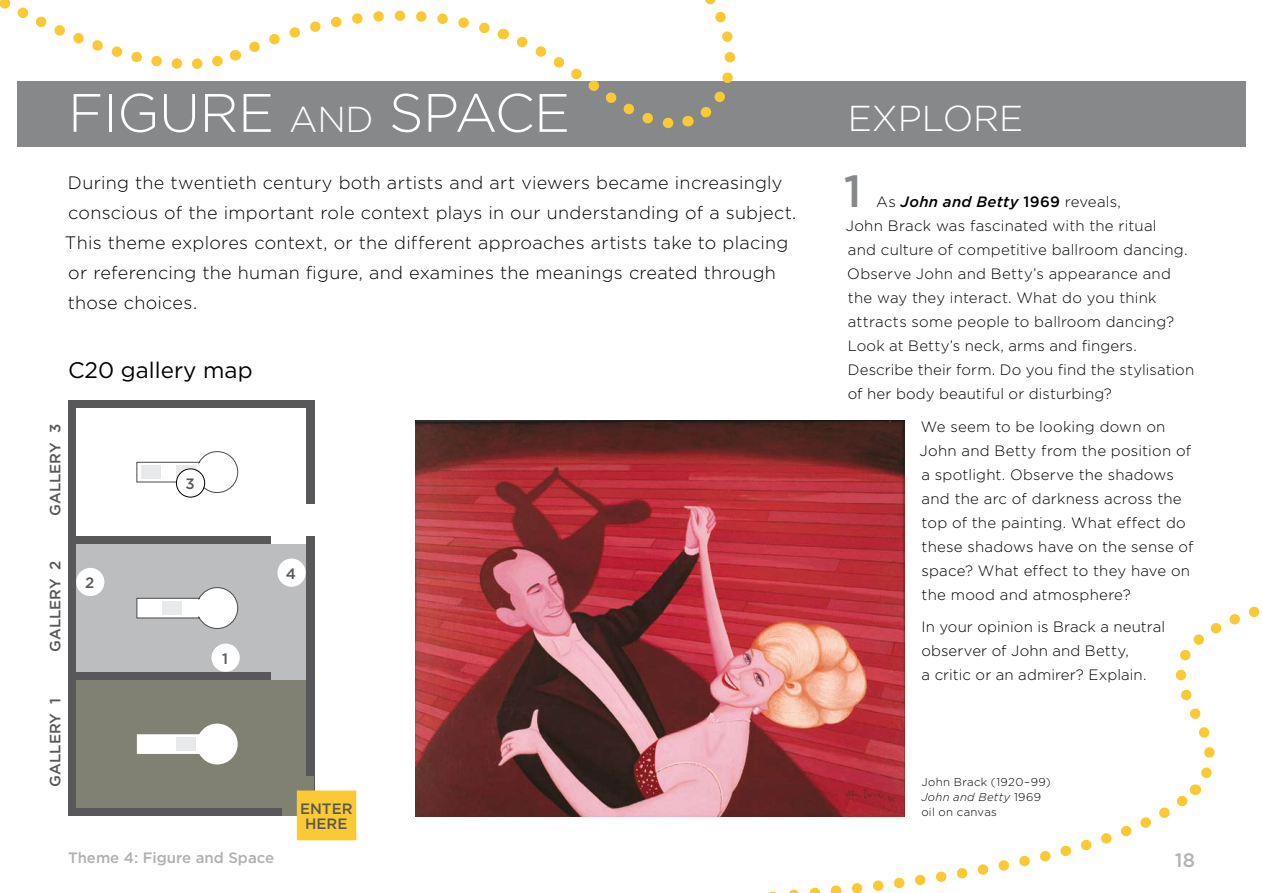
<style>
.page{position:relative;width:1263px;height:893px;background:#fff}
.page>*{position:absolute;margin:0;border:0;box-sizing:border-box;transform-origin:0 0}
.t1{font:300 54px "Gotham";letter-spacing:-.01em;color:#fff}
.t2{font:500 45px "Gotham";color:#87888a}
.t3{font:300 36px "Gotham";color:#fff}
.t4{font:22.5px "Gotham";color:#000}
.t5{font:500 19.5px "Gotham";color:#b1b3b4}
.t6{font:300 18px/30px "Gotham";letter-spacing:.015em;color:#000}
.t7{font:300 15px/24px "Gotham";letter-spacing:.01em;color:#000}
.t8{font:500 15px/15px "Gotham";color:#58585a;text-align:center}
.t9{font:500 15px "Gotham";color:#afb0b2}
.t10{font:300 11.4px/15px "Gotham";letter-spacing:.03em;color:#000}
.s1{font-size:36px}
.s2{font-weight:500;font-style:italic}
.s3{font-weight:500}
.s4{font-style:italic}
</style>
<div class="page">
<div style="left:68px;top:400px;width:246px;height:416px;background:#58585a"></div>
<div style="left:77px;top:408px;width:229px;height:128px;background:#fff"></div>
<div style="left:77px;top:544px;width:229px;height:128px;background:#bcbdbf"></div>
<div style="left:77px;top:680px;width:229px;height:128px;background:#818173"></div>
<div style="left:280px;top:504px;width:35px;height:32px;background:#fff"></div>
<div style="left:283px;top:776px;width:31px;height:40px;background:#818173"></div>
<div style="left:271px;top:513px;width:35px;height:31px;background:#fff"></div>
<div style="left:271px;top:648px;width:35px;height:32px;background:#bcbdbf"></div>
<svg style="left:137px;top:724px;width:101px;height:40px"></svg>
<div style="left:176px;top:737px;width:20px;height:14px;background:#e8e9ea"></div>
<svg style="left:136px;top:587px;width:102px;height:42px"></svg>
<div style="left:162px;top:601px;width:20px;height:14px;background:#e8e9ea"></div>
<svg style="left:136px;top:451px;width:102px;height:42px"></svg>
<svg style="left:176px;top:465px;width:20px;height:14px"></svg>
<div style="left:141px;top:465px;width:19px;height:14px;background:#e8e9ea"></div>
<div style="left:211px;top:644px;width:29px;height:28px;background:#fff;border-radius:50%"></div>
<div style="left:76px;top:568px;width:28px;height:28px;background:#fff;border-radius:50%"></div>
<div style="left:176px;top:469px;width:29px;height:28px;background:#fff;border-radius:50%"></div>
<div style="left:176px;top:469px;width:29px;height:28px;border:1px solid #000;border-radius:50%"></div>
<div style="left:277px;top:559px;width:29px;height:28px;background:#fff;border-radius:50%"></div>
<div style="left:17px;top:81px;width:1229px;height:66px;background:#87888a"></div>
<svg style="left:635px;top:782px;width:553px;height:111px"></svg>
<svg style="left:1084px;top:606px;width:176px;height:189px"></svg>
<div style="left:297px;top:790px;width:59px;height:50px;background:#fbc933"></div>
<svg style="left:0;top:0;width:736px;height:129px"></svg>
<img style="left:415px;top:421px;width:489px;height:395px">
<h1 class="t1" style="left:68px;top:83px;width:504px">Figure <span class="s1">and</span> space</h1>
<h3 class="t3" style="left:848px;top:99px;width:177px">Explore</h3>
<p class="t6" style="left:65px;top:168px;width:733px">During the twentieth century both artists and art viewers became increasingly conscious of the important role context plays in our understanding of a subject.<br>This theme explores context, or the different approaches artists take to placing or referencing the human figure, and examines the meanings created through those choices.</p>
<h2 class="t2" style="left:844px;top:166px;width:19px">1</h2>
<p class="t7" style="left:846px;top:190px;width:350px;text-indent:30px">As <span class="s2">John and Betty</span> <span class="s3">1969</span> reveals,<br>John Brack was fascinated with the ritual<br>and culture of competitive ballroom dancing.<br>Observe John and Betty’s appearance and the way they interact. What do you think attracts some people to ballroom dancing?<br>Look at Betty’s neck, arms and fingers.<br>Describe their form. Do you find the stylisation of her body beautiful or disturbing?</p>
<p class="t7" style="left:919px;top:414px;width:276px">We seem to be looking down on<br>John and Betty from the position of a spotlight. O bserve the shadows and the arc of darkness across the top of the painting. What effect do these shadows have on the sense of space? What effect to they have on the mood and atmosphere?</p>
<p class="t7" style="left:921px;top:615px;width:245px">In your opinion is Brack a neutral observer of John and Betty,<br>a critic or an admirer? Explain.</p>
<h3 class="t4" style="left:68px;top:358px;width:186px">C20 gallery map</h3>
<p class="t8" style="left:47px;top:516px;width:93px;rotate:-90deg">gallery 3</p>
<p class="t8" style="left:185px;top:476px;width:11px">3</p>
<p class="t8" style="left:47px;top:652px;width:93px;rotate:-90deg">gallery 2</p>
<p class="t8" style="left:286px;top:565px;width:12px">4</p>
<p class="t8" style="left:85px;top:575px;width:11px">2</p>
<p class="t8" style="left:222px;top:650px;width:7px">1</p>
<p class="t8" style="left:47px;top:787px;width:90px;rotate:-90deg">gallery 1</p>
<p class="t8" style="left:300px;top:801px;width:54px">enter here</p>
<p class="t10" style="left:921px;top:775px;width:131px">John Brack (1920–99)<br><span class="s4">John and Betty</span> 1969 oil on canvas</p>
<p class="t9" style="left:68px;top:849px;width:208px">Theme 4: Figure and Space</p>
<h3 class="t5" style="left:1175px;top:849px;width:22px">18</h3>
</div>
